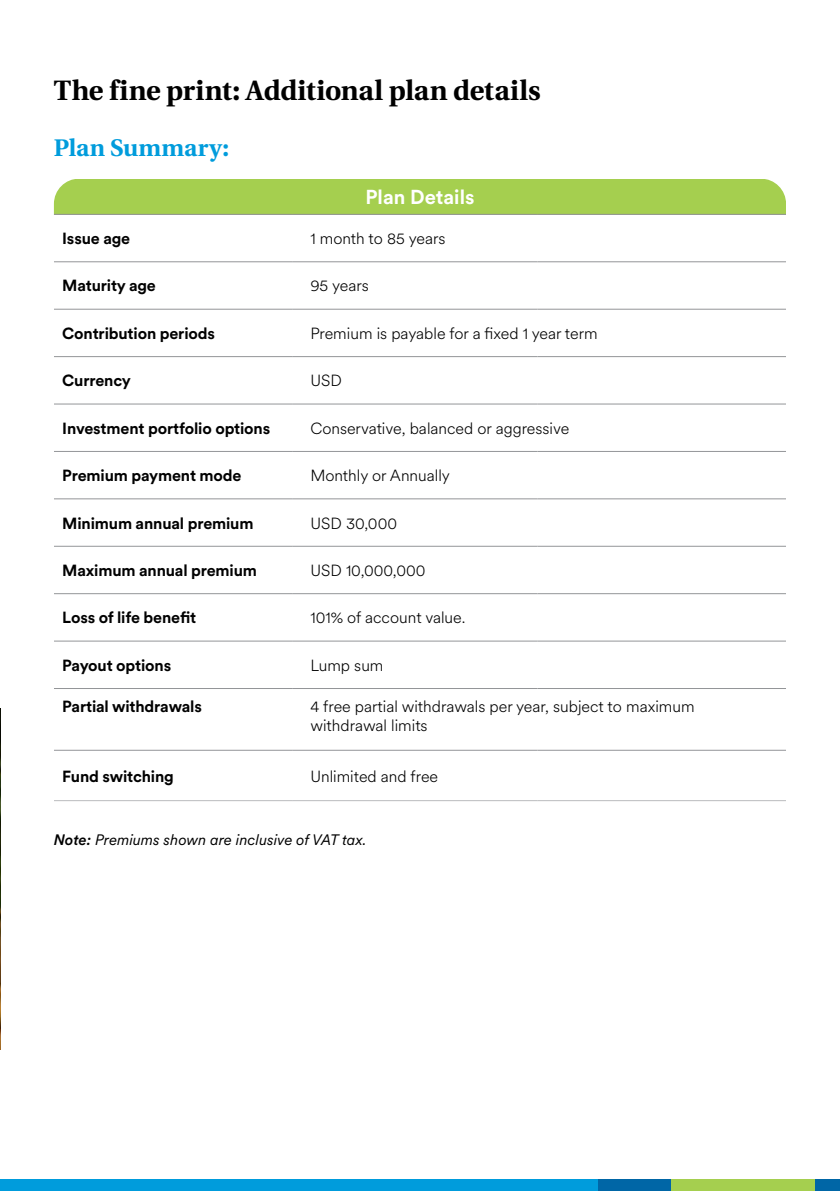
<style>
.page{position:relative;width:840px;height:1191px;background:#fff}
.page>*{position:absolute;margin:0;border:0;box-sizing:border-box;transform-origin:0 0}
.t1{font:700 28px "Utopia";letter-spacing:-.005em;color:#000}
.t2{font:700 24px "Utopia";letter-spacing:.01em;color:#009cdc}
.t3{font:700 20px "Met Life Circular";color:#fff}
.t4{font:300 16px/19.2px "Met Life Circular";color:#000}
.t5{font:700 16px "Met Life Circular";letter-spacing:-.01em;color:#000}
.t6{font:italic 15px "Met Life Circular";color:#000}
.s1{font-weight:500}
</style>
<div class="page">
<div style="left:54px;top:179px;width:731px;height:35px;background:#a5cf4f"></div>
<hr style="left:54px;top:261px;width:239px;height:1px;background:#939598">
<hr style="left:293px;top:261px;width:244px;height:1px;background:#939598">
<hr style="left:537px;top:261px;width:248px;height:1px;background:#939598">
<hr style="left:54px;top:309px;width:239px;height:1px;background:#939598">
<hr style="left:293px;top:309px;width:244px;height:1px;background:#939598">
<hr style="left:537px;top:309px;width:248px;height:1px;background:#939598">
<hr style="left:54px;top:356px;width:239px;height:1px;background:#939598">
<hr style="left:293px;top:356px;width:244px;height:1px;background:#939598">
<hr style="left:537px;top:356px;width:248px;height:1px;background:#939598">
<hr style="left:54px;top:404px;width:239px;height:1px;background:#939598">
<hr style="left:293px;top:404px;width:244px;height:1px;background:#939598">
<hr style="left:537px;top:404px;width:248px;height:1px;background:#939598">
<hr style="left:54px;top:451px;width:239px;height:1px;background:#939598">
<hr style="left:293px;top:451px;width:244px;height:1px;background:#939598">
<hr style="left:537px;top:451px;width:248px;height:1px;background:#939598">
<hr style="left:54px;top:546px;width:239px;height:1px;background:#939598">
<hr style="left:293px;top:546px;width:244px;height:1px;background:#939598">
<hr style="left:537px;top:546px;width:248px;height:1px;background:#939598">
<hr style="left:54px;top:593px;width:239px;height:1px;background:#939598">
<hr style="left:293px;top:593px;width:244px;height:1px;background:#939598">
<hr style="left:537px;top:593px;width:248px;height:1px;background:#939598">
<hr style="left:54px;top:641px;width:239px;height:1px;background:#939598">
<hr style="left:293px;top:641px;width:244px;height:1px;background:#939598">
<hr style="left:537px;top:641px;width:248px;height:1px;background:#939598">
<hr style="left:54px;top:688px;width:239px;height:1px;background:#939598">
<hr style="left:293px;top:688px;width:244px;height:1px;background:#939598">
<hr style="left:537px;top:688px;width:248px;height:1px;background:#939598">
<hr style="left:54px;top:750px;width:239px;height:1px;background:#939598">
<hr style="left:293px;top:750px;width:244px;height:1px;background:#939598">
<hr style="left:537px;top:750px;width:248px;height:1px;background:#939598">
<hr style="left:54px;top:800px;width:239px;height:1px;background:#939598">
<hr style="left:293px;top:800px;width:244px;height:1px;background:#939598">
<hr style="left:537px;top:800px;width:248px;height:1px;background:#939598">
<hr style="left:54px;top:214px;width:239px;height:1px;background:#939598">
<hr style="left:293px;top:214px;width:244px;height:1px;background:#939598">
<hr style="left:537px;top:214px;width:248px;height:1px;background:#939598">
<hr style="left:54px;top:498px;width:239px;height:1px;background:#939598">
<hr style="left:293px;top:498px;width:244px;height:1px;background:#939598">
<hr style="left:537px;top:498px;width:248px;height:1px;background:#939598">
<div style="left:597px;top:1179px;width:242px;height:12px;background:#a5cf4f"></div>
<div style="left:0;top:1179px;width:670px;height:12px;background:#009cdc"></div>
<div style="left:597px;top:1179px;width:73px;height:12px;background:#0066a6"></div>
<div style="left:814px;top:1179px;width:25px;height:12px;background:#0066a6"></div>
<img style="left:0;top:709px;width:1px;height:340px">
<h1 class="t1" style="left:54px;top:74px;width:488px">The fine print: Additional plan details</h1>
<h2 class="t2" style="left:54px;top:134px;width:177px">Plan Summary:</h2>
<p class="t3" style="left:365px;top:183px;width:110px">Plan Details</p>
<p class="t5" style="left:62px;top:227px;width:69px">Issue age</p>
<p class="t4" style="left:310px;top:228px;width:136px">1 month to 85 years</p>
<p class="t5" style="left:62px;top:275px;width:95px">Maturity age</p>
<p class="t4" style="left:310px;top:276px;width:60px">95 years</p>
<p class="t5" style="left:62px;top:322px;width:154px">Contribution periods</p>
<p class="t4" style="left:310px;top:323px;width:289px">Premium is payable for a fixed 1 year term</p>
<p class="t5" style="left:62px;top:370px;width:70px">Currency</p>
<p class="t4" style="left:310px;top:370px;width:33px">USD</p>
<p class="t5" style="left:62px;top:417px;width:209px">Investment portfolio options</p>
<p class="t4" style="left:310px;top:418px;width:260px">Conservative, balanced or aggressive</p>
<p class="t5" style="left:62px;top:464px;width:181px">Premium payment mode</p>
<p class="t4" style="left:310px;top:465px;width:141px">Monthly or Annually</p>
<p class="t5" style="left:62px;top:512px;width:193px">Minimum annual premium</p>
<p class="t4" style="left:310px;top:512px;width:88px">USD 30,000</p>
<p class="t5" style="left:62px;top:559px;width:196px">Maximum annual premium</p>
<p class="t4" style="left:310px;top:560px;width:116px">USD 10,000,000</p>
<p class="t5" style="left:62px;top:607px;width:135px">Loss of life benefit</p>
<p class="t4" style="left:310px;top:607px;width:156px">101% of account value.</p>
<p class="t5" style="left:62px;top:654px;width:110px">Payout options</p>
<p class="t4" style="left:310px;top:655px;width:75px">Lump sum</p>
<p class="t5" style="left:62px;top:695px;width:141px">Partial withdrawals</p>
<p class="t4" style="left:310px;top:696px;width:385px">4 free partial withdrawals per year, subject to maximum withdrawal limits</p>
<p class="t5" style="left:62px;top:765px;width:113px">Fund switching</p>
<p class="t4" style="left:310px;top:765px;width:129px">Unlimited and free</p>
<p class="t6" style="left:54px;top:829px;width:314px"><span class="s1">Note:</span> Premiums shown are inclusive of VAT tax.</p>
</div>
